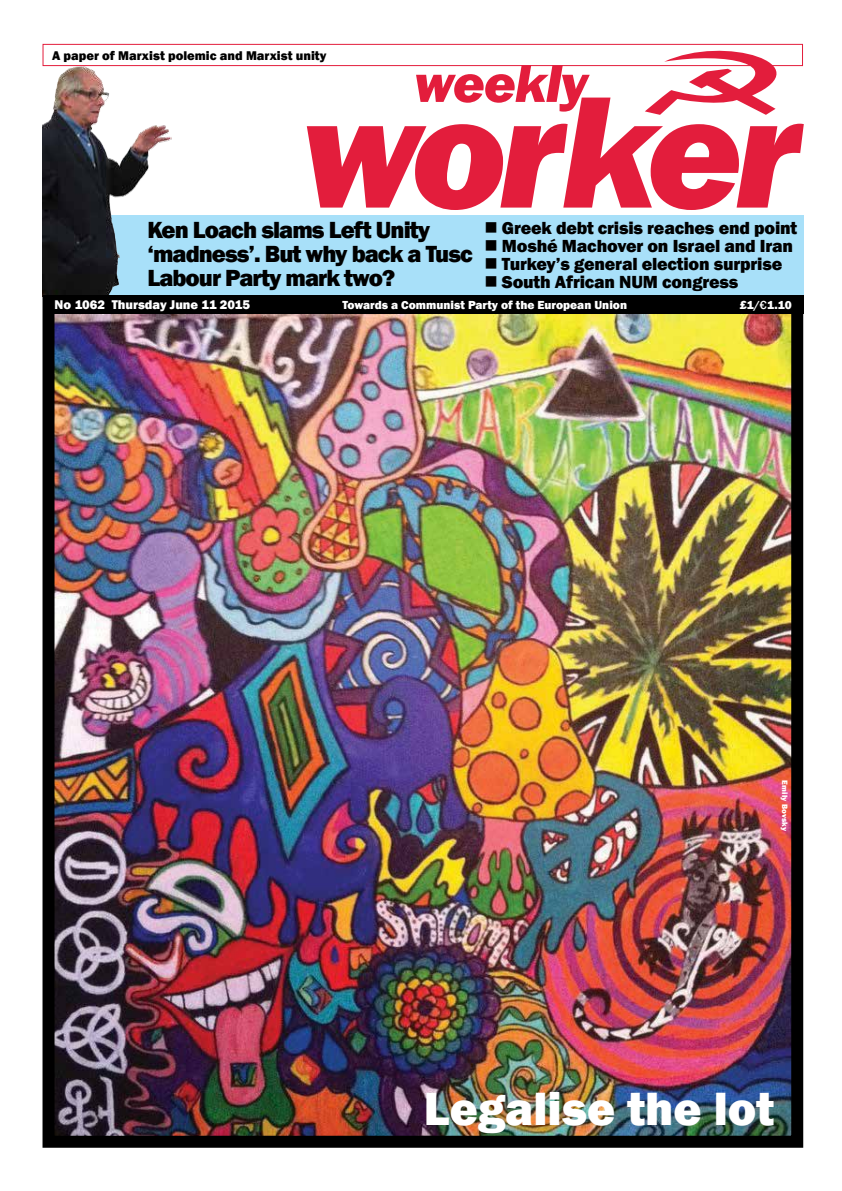
<style>
.page{position:relative;width:842px;height:1191px;background:#fff}
.page>*{position:absolute;margin:0;border:0;box-sizing:border-box;transform-origin:0 0}
.t1{font:italic 800 165px "Franklin Gothic";letter-spacing:-.05em;color:#e31d3c}
.t2{font:italic 800 55px "Franklin Gothic";letter-spacing:-.02em;color:#e31d3c}
.t3{font:800 48px "Franklin Gothic";color:#fff}
.t4{font:800 24px/24px "Franklin Gothic";letter-spacing:-.04em;color:#000}
.t5{font:800 18px "Franklin Gothic";letter-spacing:-.01em;color:#000}
.t6{font:800 13px "Franklin Gothic";color:#000}
.t7{font:800 13px "Franklin Gothic";color:#fff}
.t8{font:800 12px "Franklin Gothic";color:#fff}
.t9{font:800 8px "Franklin Gothic";letter-spacing:.02em;color:#fff}
.s1{font-weight:500}
</style>
<div class="page">
<div style="left:43px;top:215px;width:760px;height:91px;background:#a8e0f9"></div>
<img style="left:56px;top:314px;width:734px;height:820px">
<img style="left:43px;top:66px;width:129px;height:229px">
<svg style="left:645px;top:51px;width:131px;height:64px"></svg>
<div style="left:43px;top:44px;width:760px;height:22px;border:1px solid #e31d3c"></div>
<div style="left:43px;top:295px;width:760px;height:852px;border:12px solid #000"></div>
<div style="left:43px;top:295px;width:760px;height:19px;background:#000"></div>
<p class="t6" style="left:52px;top:47px;width:276px">A paper of Marxist polemic and Marxist unity</p>
<h2 class="t2" style="left:414px;top:47px;width:175px">weekly</h2>
<h1 class="t1" style="left:301px;top:44px;width:500px">worker</h1>
<h3 class="t4" style="left:147px;top:218px;width:327px">Ken Loach slams Left Unity ‘madness’. But why back a Tusc<br>Labour Party mark two?</h3>
<p class="t5" style="left:484px;top:216px;width:314px">■ Greek debt crisis reaches end point</p>
<p class="t5" style="left:484px;top:234px;width:310px">■ Moshé Machover on Israel and Iran</p>
<p class="t5" style="left:484px;top:252px;width:299px">■ Turkey’s general election surprise</p>
<p class="t5" style="left:484px;top:270px;width:255px">■ South African NUM congress</p>
<p class="t7" style="left:54px;top:296px;width:52px">No 1062</p>
<p class="t7" style="left:55px;top:296px;width:197px"><sub>Leomar</sub> <sub>Conejos</sub>Thursday June 11 2015</p>
<p class="t8" style="left:342px;top:297px;width:286px">Towards a Communist Party of the European Union</p>
<p class="t8" style="left:740px;top:297px;width:54px">£1/<span class="s1">€</span>1.10</p>
<p class="t9" style="left:790px;top:780px;width:52px;rotate:90deg">Emily Bovsky</p>
<h3 class="t3" style="left:424px;top:1078px;width:352px">Legalise the lot</h3>
</div>
